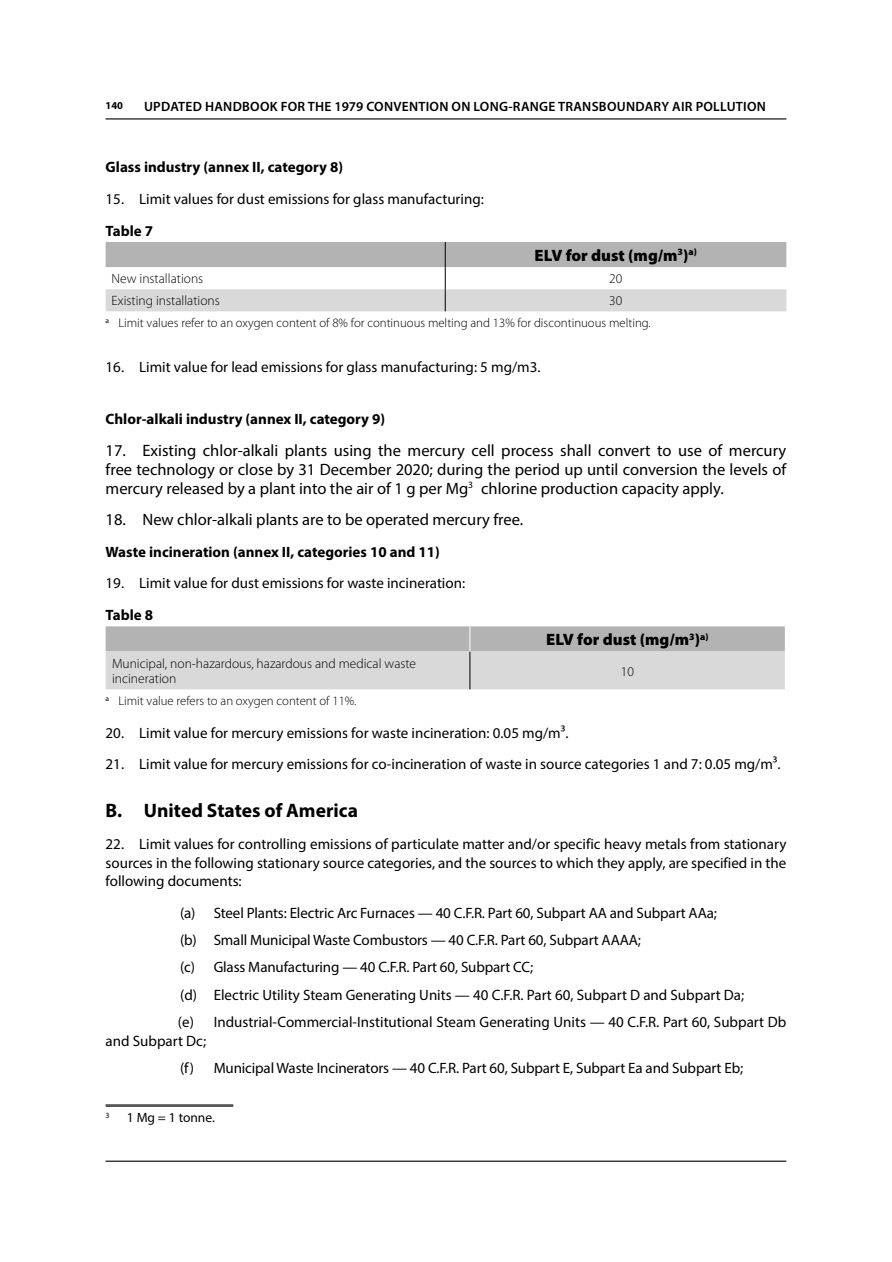
<style>
.page{position:relative;width:892px;height:1262px;background:#fff}
.page>*{position:absolute;margin:0;border:0;box-sizing:border-box;transform-origin:0 0}
.Sous-Titre_A{font:700 19.5px "Myriad Pro";color:#000}
.TEXTE{font:16.5px/18.8px "Myriad Pro";color:#000;text-align:justify}
.Table_Sous-Titre{font:900 16.5px "Myriad Pro";color:#000}
.TEXTE-2{font:15px/18.8px "Myriad Pro";color:#000;text-align:justify}
.text__a{font:15px/18.8px "Myriad Pro";letter-spacing:-.01em;color:#000}
.TEXTE-3{font:700 15px "Myriad Pro";color:#000}
.Table_Titre{font:700 15px "Myriad Pro";color:#000}
.Table_texte{font:300 13.5px/15px "Myriad Pro";color:#000}
.t1{font:600 13.5px "Myriad Pro";letter-spacing:.02em;color:#000}
.Notes_manuelle{font:13.5px "Myriad Pro";color:#000}
.Table_legende{font:300 12.75px "Myriad Pro";color:#000}
.t2{font:700 10.5px "Myriad Pro";color:#000}
.Notes_manuelle-2{font:7.8px "Myriad Pro";color:#000}
</style>
<div class="page">
<hr style="left:106px;top:118px;width:680px;height:1px;background:#000">
<hr style="left:106px;top:1160px;width:680px;height:1px;background:#000">
<svg style="left:106px;top:242px;width:680px;height:69px"></svg>
<svg style="left:106px;top:626px;width:678px;height:63px"></svg>
<hr style="left:106px;top:1105px;width:127px;height:1px;background:#000">
<hr style="left:106px;top:1104px;width:127px;height:1px;background:#000">
<p class="t2" style="left:106px;top:99px;width:19px">140</p>
<p class="t1" style="left:144px;top:98px;width:623px">UPDATED HANDBOOK FOR THE 1979 CONVENTION ON LONG-RANGE TRANSBOUNDARY AIR POLLUTION</p>
<p class="TEXTE-3" style="left:106px;top:157px;width:239px">Glass industry (annex II, category 8)</p>
<p class="TEXTE-2" style="left:106px;top:189px;width:380px">15. Limit values for dust emissions for glass manufacturing:</p>
<p class="Table_Titre" style="left:106px;top:221px;width:49px">Table 7</p>
<p class="Table_Sous-Titre" style="left:534px;top:244px;width:164px">ELV for dust (mg/m<sup>3</sup>)<sup>a)</sup></p>
<p class="Table_texte" style="left:112px;top:271px;width:93px">New installations</p>
<p class="Table_texte" style="left:609px;top:271px;width:15px">20</p>
<p class="Table_texte" style="left:112px;top:293px;width:110px">Existing installations</p>
<p class="Table_texte" style="left:609px;top:293px;width:15px">30</p>
<p class="Table_legende" style="left:106px;top:315px;width:546px"><sup>a</sup> Limit values refer to an oxygen content of 8% for continuous melting and 13% for discontinuous melting.</p>
<p class="TEXTE-2" style="left:106px;top:357px;width:436px">16. Limit value for lead emissions for glass manufacturing: 5 mg/m3.</p>
<p class="TEXTE-3" style="left:106px;top:409px;width:281px">Chlor-alkali industry (annex II, category 9)</p>
<p class="TEXTE" style="left:106px;top:441px;width:682px">17. Existing chlor-alkali plants using the mercury cell process shall convert to use of mercury free technology or close by 31 December 2020; during the period up until conversion the levels of mercury released by a plant into the air of 1 g per Mg<sup>3</sup><sup>7</sup> chlorine production capacity apply.</p>
<p class="TEXTE" style="left:106px;top:510px;width:419px">18. New chlor-alkali plants are to be operated mercury free.</p>
<p class="TEXTE-3" style="left:106px;top:541px;width:336px">Waste incineration (annex II, categories 10 and 11)</p>
<p class="TEXTE-2" style="left:106px;top:573px;width:361px">19. Limit value for dust emissions for waste incineration:</p>
<p class="Table_Titre" style="left:106px;top:605px;width:49px">Table 8</p>
<p class="Table_Sous-Titre" style="left:546px;top:628px;width:164px">ELV for dust (mg/m<sup>3</sup>)<sup>a)</sup></p>
<p class="Table_texte" style="left:112px;top:656px;width:305px">Municipal, non-hazardous, hazardous and medical waste incineration</p>
<p class="Table_texte" style="left:620px;top:663px;width:15px">10</p>
<p class="Table_legende" style="left:106px;top:693px;width:252px"><sup>a</sup> Limit value refers to an oxygen content of 11%.</p>
<p class="TEXTE-2" style="left:106px;top:723px;width:464px">20. Limit value for mercury emissions for waste incineration: 0.05 mg/m³.</p>
<p class="TEXTE-2" style="left:106px;top:754px;width:676px">21. Limit value for mercury emissions for co-incineration of waste in source categories 1 and 7: 0.05 mg/m³.</p>
<p class="Sous-Titre_A" style="left:106px;top:798px;width:254px">B. United States of America</p>
<p class="TEXTE-2" style="left:106px;top:834px;width:682px">22. Limit values for controlling emissions of particulate matter and/or specific heavy metals from stationary sources in the following stationary source categories, and the sources to which they apply, are specified in the following documents:</p>
<p class="text__a" style="left:180px;top:903px;width:538px">(a) Steel Plants: Electric Arc Furnaces — 40 C.F.R. Part 60, Subpart AA and Subpart AAa;</p>
<p class="text__a" style="left:180px;top:930px;width:462px">(b) Small Municipal Waste Combustors — 40 C.F.R. Part 60, Subpart AAAA;</p>
<p class="text__a" style="left:180px;top:957px;width:354px">(c) Glass Manufacturing — 40 C.F.R. Part 60, Subpart CC;</p>
<p class="text__a" style="left:180px;top:984px;width:565px">(d) Electric Utility Steam Generating Units — 40 C.F.R. Part 60, Subpart D and Subpart Da;</p>
<p class="text__a" style="left:106px;top:1012px;width:682px;text-indent:72px">(e) Industrial-Commercial-Institutional Steam Generating Units — 40 C.F.R. Part 60, Subpart Db and Subpart Dc;</p>
<p class="text__a" style="left:180px;top:1058px;width:564px">(f) Municipal Waste Incinerators — 40 C.F.R. Part 60, Subpart E, Subpart Ea and Subpart Eb;</p>
<p class="Notes_manuelle-2" style="left:106px;top:1110px;width:6px">3</p>
<p class="Notes_manuelle" style="left:127px;top:1109px;width:89px">1 Mg = 1 tonne.</p>
</div>
